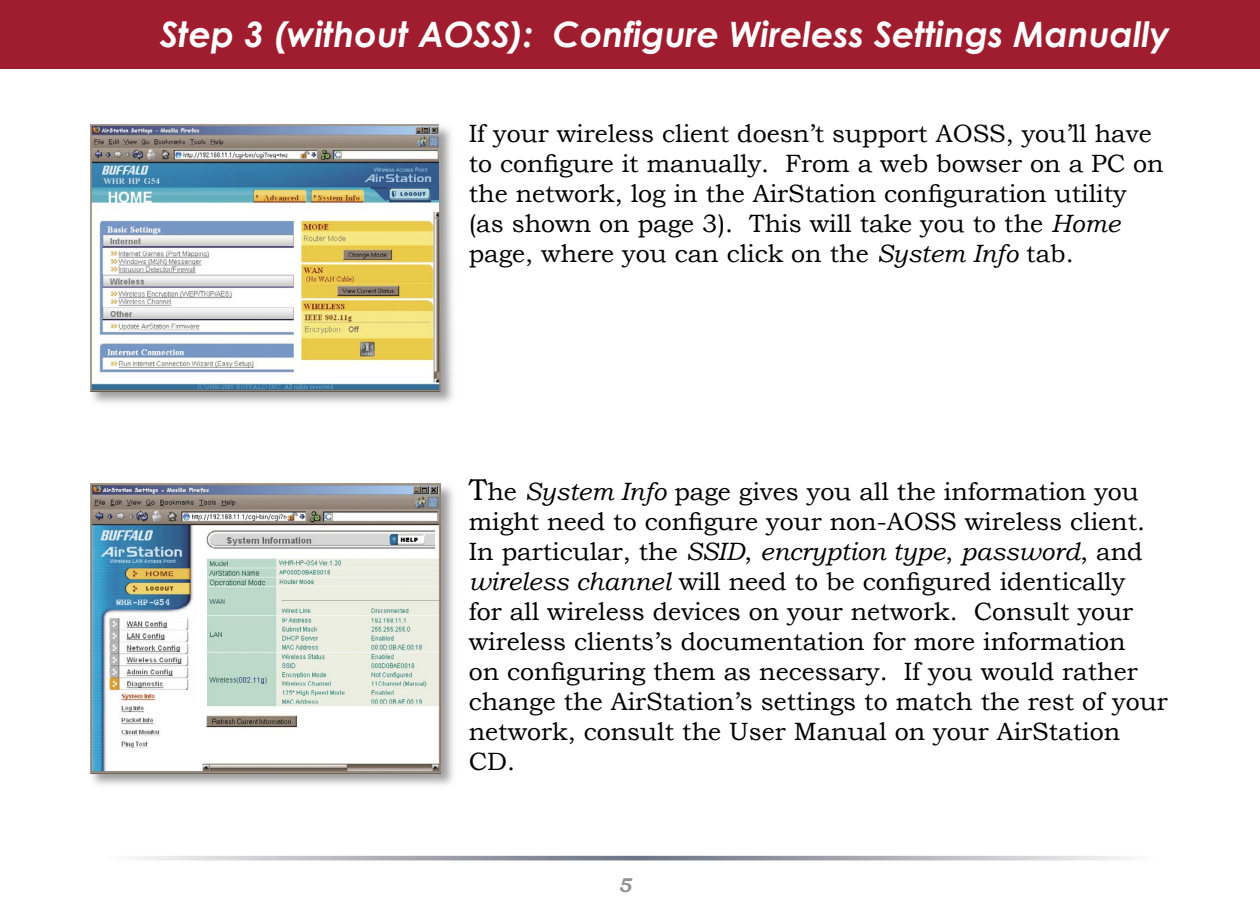
<style>
.page{position:relative;width:1260px;height:900px;background:#fff}
.page>*{position:absolute;margin:0;border:0;box-sizing:border-box;transform-origin:0 0}
.t1{font:italic 700 35px "Century Gothic";color:#fff}
.t2{font:25px/30px "Bookman Old Style";color:#000}
.t3{font:italic 700 20px "Bookman Old Style";color:#939393}
.s1{font-style:italic}
.s2{font-size:30px}
</style>
<div class="page">
<div style="left:102px;top:856px;width:1051px;height:4px;border:2px solid #fff"></div>
<div style="left:0;top:0;width:1260px;height:68px;background:#a01d2f"></div>
<img style="left:90px;top:124px;width:363px;height:279px">
<img style="left:90px;top:125px;width:351px;height:266px">
<img style="left:90px;top:486px;width:363px;height:299px">
<img style="left:90px;top:483px;width:351px;height:290px">
<h1 class="t1" style="left:160px;top:12px;width:1012px">Step 3 (without AOSS): Configure Wireless Settings Manually</h1>
<p class="t2" style="left:469px;top:118px;width:697px">If your wireless client doesn’t support AOSS, you’ll have to configure it manually. From a web bowser on a PC on the network, log in the AirStation configuration utility (as shown on page 3). This will take you to the <span class="s1">Home </span>page, where you can click on the <span class="s1">System Info</span> tab.</p>
<p class="t2" style="left:469px;top:477px;width:700px"><span class="s2">T</span>he <span class="s1">System Info</span> page gives you all the information you might need to configure your non-AOSS wireless client.<br>In particular, the <span class="s1">SSID</span>, <span class="s1">encryption type</span>, <span class="s1">password</span>, and <span class="s1">wireless channel</span> will need to be configured identically<br>for all wireless devices on your network. Consult your wireless clients’s documentation for more information<br>on configuring them as necessary. If you would rather change the AirStation’s settings to match the rest of your network, consult the User Manual on your AirStation CD.</p>
<p class="t3" style="left:618px;top:870px;width:15px">5</p>
</div>
